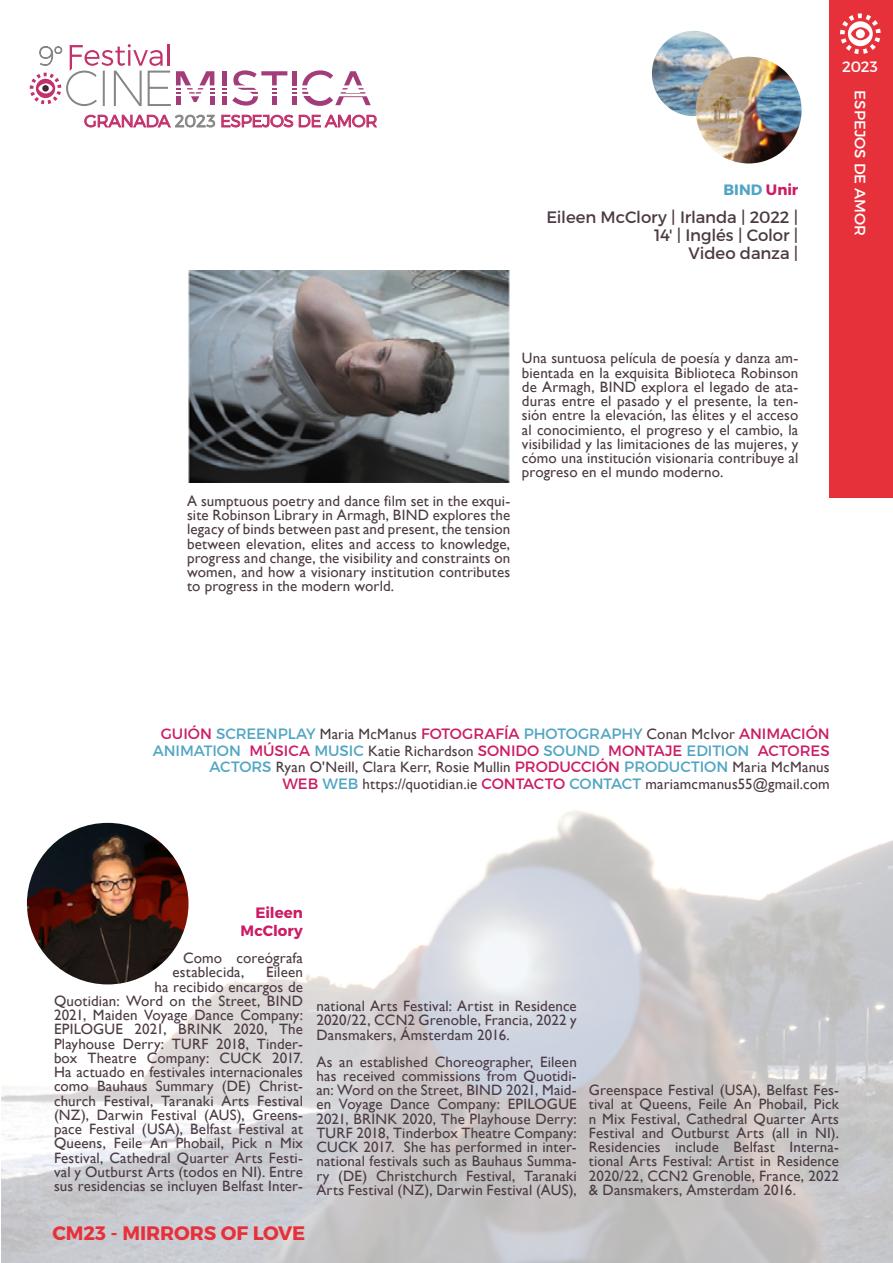
<style>
.page{position:relative;width:893px;height:1263px;background:#fff}
.page>*{position:absolute;margin:0;border:0;box-sizing:border-box;transform-origin:0 0}
.t1{font:700 19.5px "Montserrat";letter-spacing:-.01em;color:#e6313a}
.t2{font:300 16.8px "Montserrat";letter-spacing:-.02em;color:#c2316b}
.t3{font:16.5px/18px "Montserrat";letter-spacing:-.01em;color:#4c3b44;text-align:right}
.t4{font:15px/14.2px "Gill Sans";letter-spacing:.01em;color:#4c3b44;text-align:justify}
.t5{font:15px/16.5px "Montserrat";letter-spacing:-.005em;color:#cb1c64;text-align:center}
.t6{font:15px "Montserrat";color:#fff}
.t7{font:700 15px/18px "Montserrat";color:#cb1c64;text-align:right}
.t8{font:700 15px "Montserrat";color:#51a5c3}
.s1{color:#868686}
.s2{color:#cb1c64}
.s3{color:#51a5c3}
.s4{font-family:"Gill Sans";color:#4c3b44}
.s5{font-family:"Montserrat";color:#51a5c3}
.s6{font-family:"Montserrat";color:#cb1c64}
</style>
<div class="page">
<img style="left:1px;top:810px;width:892px;height:453px">
<div style="left:829px;top:0;width:64px;height:497px;background:#e6313a"></div>
<img style="left:652px;top:31px;width:80px;height:85px">
<img style="left:696px;top:57px;width:106px;height:106px">
<svg style="left:840px;top:13px;width:41px;height:41px"></svg>
<div style="left:856px;top:29px;width:9px;height:9px;background:#fff;border-radius:50%"></div>
<svg style="left:222px;top:88px;width:4px;height:17px"></svg>
<hr style="left:222px;top:71px;width:4px;height:14px;background:#a33d7a">
<svg style="left:232px;top:70px;width:139px;height:36px"></svg>
<svg style="left:222px;top:115px;width:71px;height:12px"></svg>
<svg style="left:299px;top:115px;width:78px;height:12px"></svg>
<svg style="left:30px;top:44px;width:184px;height:62px"></svg>
<svg style="left:84px;top:115px;width:131px;height:12px"></svg>
<img style="left:27px;top:823px;width:162px;height:161px;border-radius:81px">
<img style="left:188px;top:270px;width:322px;height:213px">
<p class="t2" style="left:84px;top:111px;width:295px">GRANADA <span class="s1">2023</span> ESPEJOS DE AMOR</p>
<p class="t8" style="left:723px;top:181px;width:76px">BIND <span class="s2">Unir</span></p>
<p class="t3" style="left:546px;top:208px;width:253px">Eileen McClory | Irlanda | 2022 |<br>14' | Inglés | Color |<br>Video danza |</p>
<p class="t4" style="left:187px;top:493px;width:325px">A sumptuous poetry and dance film set in the exqui&shy;site Robinson Library in Armagh, BIND explores the legacy of binds between past and present, the tension between elevation, elites and access to knowledge, progress and change, the visibility and constraints on women, and how a visionary institution contributes to progress in the modern world.</p>
<p class="t4" style="left:522px;top:351px;width:278px">Una suntuosa película de poesía y danza am&shy;bientada en la exquisita Biblioteca Robinson de Armagh, BIND explora el legado de ata&shy;duras entre el pasado y el presente, la ten&shy;sión entre la elevación, las élites y el acceso al conocimiento, el progreso y el cambio, la visibilidad y las limitaciones de las mujeres, y cómo una institución visionaria contribuye al progreso en el mundo moderno.</p>
<p class="t6" style="left:842px;top:58px;width:37px">2023</p>
<p class="t6" style="left:869px;top:90px;width:147px;rotate:90deg">ESPEJOS DE AMOR</p>
<p class="t5" style="left:153px;top:726px;width:678px">GUIÓN <span class="s3">SCREENPLAY</span> <span class="s4">Maria McManus</span> FOTOGRAFÍA <span class="s3">PHOTOGRAPHY</span> <span class="s4">Conan McIvor</span> ANIMACIÓN<br><span class="s3">ANIMATION</span> MÚSICA <span class="s3">MUSIC</span> <span class="s4">Katie Richardson</span> SONIDO <span class="s3">SOUND</span> MONTAJE <span class="s3">EDITION</span> ACTORES</p>
<p class="t4" style="left:210px;top:759px;width:622px;line-height:16.5px;text-align:right"><span class="s5">ACTORS</span> Ryan O'Neill, Clara Kerr, Rosie Mullin <span class="s6">PRODUCCIÓN</span> <span class="s5">PRODUCTION</span> Maria McManus<br><span class="s6">WEB</span> <span class="s5">WEB</span> https://quotidian.ie <span class="s6">CONTACTO</span> <span class="s5">CONTACT</span> mariamcmanus55@gmail.com</p>
<p class="t7" style="left:241px;top:904px;width:64px">Eileen<br>McClory</p>
<p class="t4" style="left:172px;top:951px;width:132px;text-indent:10px">Como coreógrafa establecida,</p>
<p class="t4" style="left:54px;top:965px;width:251px;text-align:right">Eileen<br>ha recibido encargos de<br>Quotidian: Word on the Street, BIND 2021, Maiden Voyage Dance Company:<br>EPILOGUE 2021, BRINK 2020, The Playhouse Derry: TURF 2018, Tinder&shy;box Theatre Company: CUCK 2017.<br>Ha actuado en festivales internacionales como Bauhaus Summary (DE) Christ&shy;church Festival, Taranaki Arts Festival (NZ), Darwin Festival (AUS), Greens&shy;pace Festival (USA), Belfast Festival at Queens, Feile An Phobail, Pick n Mix Festival, Cathedral Quarter Arts Festi&shy;val y Outburst Arts (todos en NI). Entre sus residencias se incluyen Belfast Inter-</p>
<h1 class="t1" style="left:52px;top:1221px;width:254px">CM23 - MIRRORS OF LOVE</h1>
<p class="t4" style="left:316px;top:999px;width:262px">national Arts Festival: Artist in Residence 2020/22, CCN2 Grenoble, Francia, 2022 y Dansmakers, Ámsterdam 2016.</p>
<p class="t4" style="left:316px;top:1054px;width:262px">As an established Choreographer, Eileen has received commissions from Quotidi&shy;an: Word on the Street, BIND 2021, Maid&shy;en Voyage Dance Company: EPILOGUE 2021, BRINK 2020, The Playhouse Derry:<br>TURF 2018, Tinderbox Theatre Company:<br>CUCK 2017. She has performed in inter&shy;national festivals such as Bauhaus Summa&shy;ry (DE) Christchurch Festival, Taranaki Arts Festival (NZ), Darwin Festival (AUS),</p>
<p class="t4" style="left:589px;top:1083px;width:252px">Greenspace Festival (USA), Belfast Fes&shy;tival at Queens, Feile An Phobail, Pick n Mix Festival, Cathedral Quarter Arts Festival and Outburst Arts (all in NI).<br>Residencies include Belfast Interna&shy;tional Arts Festival: Artist in Residence 2020/22, CCN2 Grenoble, France, 2022 &amp; Dansmakers, Amsterdam 2016.</p>
</div>
